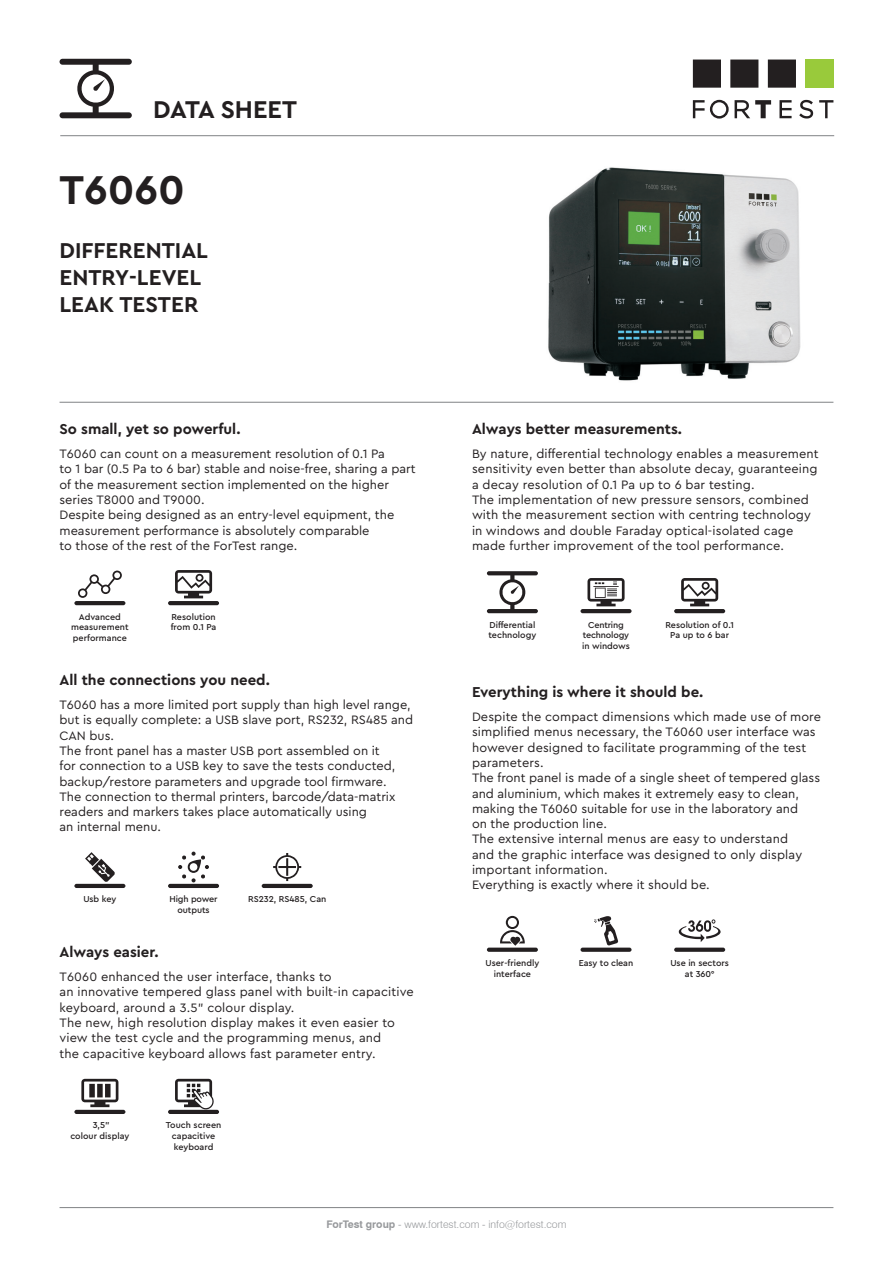
<style>
.page{position:relative;width:893px;height:1263px;background:#fff}
.page>*{position:absolute;margin:0;border:0;box-sizing:border-box;transform-origin:0 0}
.t1{font:700 42px "Cera Pro";color:#231f20}
.t2{font:700 25.35px "Cera Pro";color:#231f20}
.t3{font:700 22.5px "Cera Pro";color:#231f20}
.t4{font:700 15px "Cera Pro";color:#231f20}
.t5{font:12.75px/15.3px "Cera Pro";color:#231f20}
.t6{font:300 10.5px "Swiss 721 BT";color:#97999c}
.t7{font:500 9px/10.8px "Cera Pro";color:#231f20;text-align:center}
.t8{font:500 9px/10.8px "Cera Pro";letter-spacing:-.02em;color:#231f20;text-align:center}
.s1{font-weight:700}
</style>
<div class="page">
<hr style="left:60px;top:1207px;width:773px;height:1px;background:#808285">
<hr style="left:60px;top:135px;width:774px;height:1px;background:#808285">
<svg style="left:693px;top:100px;width:140px;height:19px"></svg>
<svg style="left:693px;top:60px;width:103px;height:28px"></svg>
<div style="left:805px;top:60px;width:28px;height:28px;background:#99ca3b"></div>
<svg style="left:60px;top:59px;width:72px;height:59px"></svg>
<hr style="left:60px;top:402px;width:773px;height:1px;background:#808285">
<svg style="left:74px;top:852px;width:51px;height:36px"></svg>
<hr style="left:168px;top:884px;width:51px;height:4px;background:#231f20;border-radius:2px">
<svg style="left:178px;top:851px;width:31px;height:31px"></svg>
<hr style="left:262px;top:884px;width:51px;height:4px;background:#231f20;border-radius:2px">
<svg style="left:273px;top:853px;width:28px;height:28px"></svg>
<div style="left:487px;top:947px;width:51px;height:5px;background:#231f20;border-radius:2px"></div>
<svg style="left:500px;top:916px;width:25px;height:30px"></svg>
<svg style="left:580px;top:916px;width:52px;height:36px"></svg>
<svg style="left:674px;top:919px;width:51px;height:33px"></svg>
<svg style="left:74px;top:571px;width:51px;height:34px"></svg>
<hr style="left:168px;top:601px;width:51px;height:4px;background:#231f20;border-radius:2px">
<svg style="left:175px;top:570px;width:37px;height:28px"></svg>
<img style="left:548px;top:167px;width:253px;height:214px">
<svg style="left:74px;top:1079px;width:51px;height:35px"></svg>
<svg style="left:168px;top:1079px;width:51px;height:35px"></svg>
<svg style="left:580px;top:578px;width:52px;height:35px"></svg>
<hr style="left:674px;top:609px;width:51px;height:4px;background:#231f20;border-radius:2px">
<svg style="left:681px;top:578px;width:37px;height:28px"></svg>
<svg style="left:487px;top:571px;width:51px;height:42px"></svg>
<h2 class="t2" style="left:153px;top:93px;width:145px">DATA SHEET</h2>
<p class="t1" style="left:60px;top:162px;width:127px">T6060</p>
<p class="t3" style="left:60px;top:236px;width:150px">DIFFERENTIAL</p>
<p class="t3" style="left:60px;top:263px;width:143px">ENTRY-LEVEL</p>
<p class="t3" style="left:60px;top:290px;width:140px">LEAK TESTER</p>
<p class="t4" style="left:60px;top:419px;width:182px">So small, yet so powerful.</p>
<p class="t5" style="left:60px;top:445px;width:327px">T6060 can count on a measurement resolution of 0.1 Pa</p>
<p class="t5" style="left:60px;top:461px;width:358px">to 1 bar (0.5 Pa to 6 bar) stable and noise-free, sharing a part</p>
<p class="t5" style="left:60px;top:476px;width:331px">of the measurement section implemented on the higher series T8000 and T9000.</p>
<p class="t5" style="left:60px;top:507px;width:336px">Despite being designed as an entry-level equipment, the measurement performance is absolutely comparable</p>
<p class="t5" style="left:60px;top:537px;width:239px">to those of the rest of the ForTest range.</p>
<p class="t7" style="left:71px;top:611px;width:59px">Advanced measurement performance</p>
<p class="t7" style="left:171px;top:611px;width:46px">Resolution</p>
<p class="t7" style="left:171px;top:622px;width:47px">from 0.1 Pa</p>
<p class="t4" style="left:60px;top:670px;width:212px">All the connections you need.</p>
<p class="t5" style="left:60px;top:696px;width:355px">T6060 has a more limited port supply than high level range, but is equally complete: a USB slave port, RS232, RS485 and<br>CAN bus.</p>
<p class="t5" style="left:60px;top:742px;width:337px">The front panel has a master USB port assembled on it for connection to a USB key to save the tests conducted, backup/restore parameters and upgrade tool firmware.</p>
<p class="t5" style="left:60px;top:788px;width:337px">The connection to thermal printers, barcode/data-matrix readers and markers takes place automatically using</p>
<p class="t5" style="left:60px;top:819px;width:103px">an internal menu.</p>
<p class="t7" style="left:83px;top:894px;width:35px">Usb key</p>
<p class="t7" style="left:169px;top:894px;width:50px">High power</p>
<p class="t7" style="left:177px;top:904px;width:34px">outputs</p>
<p class="t7" style="left:248px;top:894px;width:80px">RS232, RS485, Can</p>
<p class="t4" style="left:60px;top:942px;width:101px">Always easier.</p>
<p class="t5" style="left:60px;top:968px;width:274px">T6060 enhanced the user interface, thanks to</p>
<p class="t5" style="left:60px;top:984px;width:356px">an innovative tempered glass panel with built-in capacitive</p>
<p class="t5" style="left:60px;top:999px;width:237px">keyboard, around a 3.5” colour display.</p>
<p class="t5" style="left:60px;top:1014px;width:337px">The new, high resolution display makes it even easier to</p>
<p class="t5" style="left:60px;top:1030px;width:323px">view the test cycle and the programming menus, and</p>
<p class="t5" style="left:60px;top:1045px;width:318px">the capacitive keyboard allows fast parameter entry.</p>
<p class="t7" style="left:93px;top:1119px;width:18px">3,5”</p>
<p class="t7" style="left:70px;top:1130px;width:61px">colour display</p>
<p class="t7" style="left:166px;top:1119px;width:57px">Touch screen capacitive keyboard</p>
<p class="t4" style="left:472px;top:419px;width:212px">Always better measurements.</p>
<p class="t5" style="left:472px;top:445px;width:348px">By nature, differential technology enables a measurement</p>
<p class="t5" style="left:472px;top:461px;width:347px">sensitivity even better than absolute decay, guaranteeing</p>
<p class="t5" style="left:472px;top:476px;width:284px">a decay resolution of 0.1 Pa up to 6 bar testing.</p>
<p class="t5" style="left:472px;top:491px;width:338px">The implementation of new pressure sensors, combined</p>
<p class="t5" style="left:472px;top:507px;width:341px">with the measurement section with centring technology</p>
<p class="t5" style="left:472px;top:522px;width:323px">in windows and double Faraday optical-isolated cage</p>
<p class="t5" style="left:472px;top:537px;width:314px">made further improvement of the tool performance.</p>
<p class="t7" style="left:488px;top:619px;width:49px;text-align:left">Differential technology</p>
<p class="t8" style="left:583px;top:619px;width:48px">Centring technology</p>
<p class="t7" style="left:582px;top:640px;width:49px">in windows</p>
<p class="t7" style="left:665px;top:619px;width:70px">Resolution of 0.1<br>Pa up to 6 bar</p>
<p class="t4" style="left:472px;top:682px;width:233px">Everything is where it should be.</p>
<p class="t5" style="left:472px;top:708px;width:351px">Despite the compact dimensions which made use of more simplified menus necessary, the T6060 user interface was however designed to facilitate programming of the test parameters.</p>
<p class="t5" style="left:472px;top:770px;width:350px">The front panel is made of a single sheet of tempered glass and aluminium, which makes it extremely easy to clean, making the T6060 suitable for use in the laboratory and</p>
<p class="t5" style="left:472px;top:816px;width:136px">on the production line.</p>
<p class="t5" style="left:472px;top:831px;width:332px">The extensive internal menus are easy to understand and the graphic interface was designed to only display important information.</p>
<p class="t5" style="left:472px;top:877px;width:239px">Everything is exactly where it should be.</p>
<p class="t7" style="left:486px;top:957px;width:55px">User-friendly interface</p>
<p class="t7" style="left:579px;top:957px;width:56px">Easy to clean</p>
<p class="t7" style="left:670px;top:957px;width:60px">Use in sectors</p>
<p class="t7" style="left:685px;top:968px;width:31px">at 360°</p>
<p class="t6" style="left:326px;top:1218px;width:242px"><span class="s1">ForTest group</span> - www.fortest.com - info@fortest.com</p>
</div>
